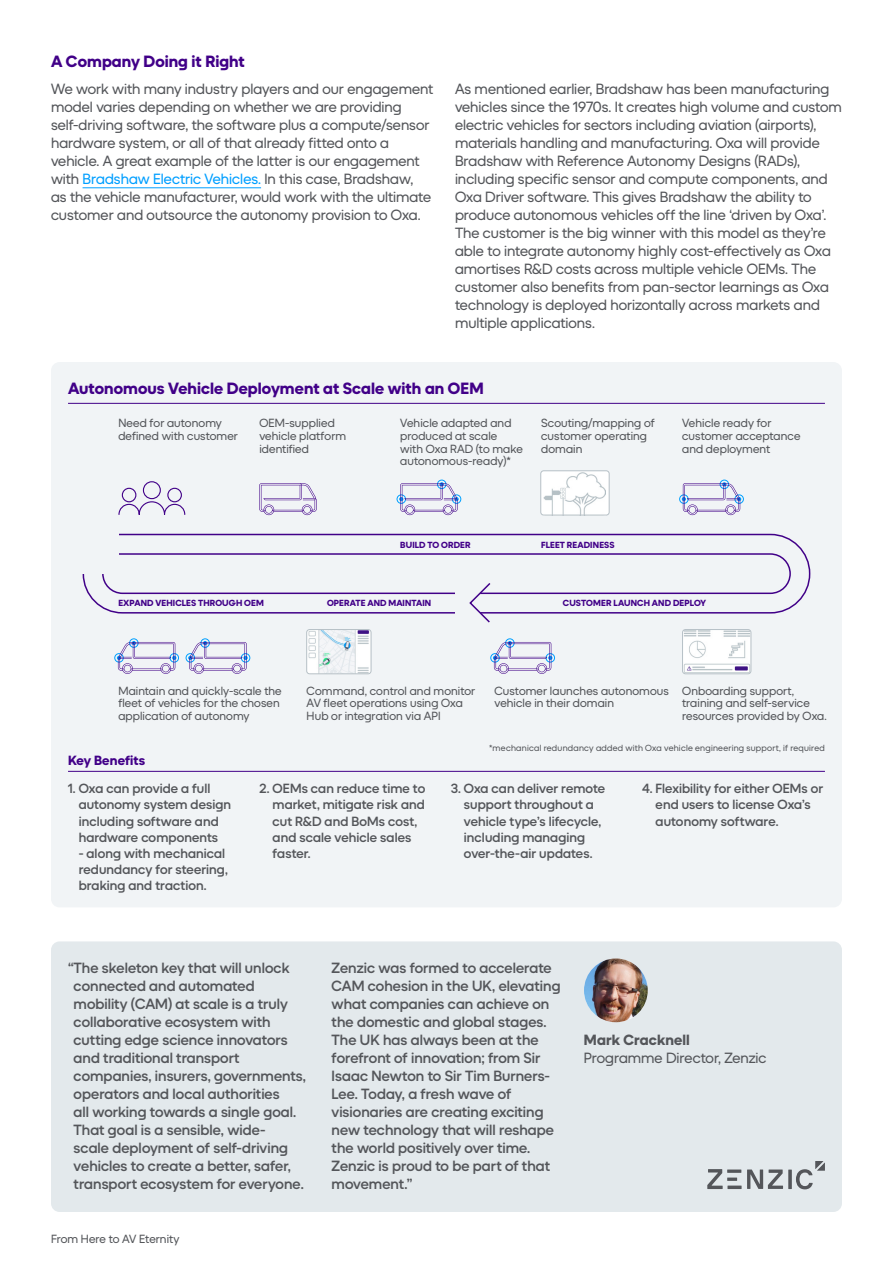
<style>
.page{position:relative;width:893px;height:1263px;background:#fff}
.page>*{position:absolute;margin:0;border:0;box-sizing:border-box;transform-origin:0 0}
.t1{font:700 16.5px "Duplet Open";letter-spacing:.005em;color:#410088}
.t2{font:15px/18px "Duplet Open";color:#54565a}
.t3{font:600 15px/18px "Duplet Open";color:#54565a}
.t4{font:700 15px "Duplet Open";letter-spacing:.005em;color:#54565a}
.t5{font:600 13.5px/16.2px "Duplet Open";letter-spacing:.005em;color:#54565a}
.t6{font:700 13.5px "Duplet Open";letter-spacing:.01em;color:#410088}
.t7{font:12px/12.8px "Duplet Open";letter-spacing:.005em;color:#54565a}
.t8{font:700 9px "Duplet Open";letter-spacing:.015em;color:#410088}
.t9{font:9px "Duplet Open";letter-spacing:.025em;color:#54565a}
.s1{color:#009fff}
</style>
<div class="page">
<hr style="left:83px;top:187px;width:178px;height:1px;background:#009fff">
<div style="left:51px;top:362px;width:791px;height:545px;background:#f1f4f6;border-radius:9px"></div>
<hr style="left:68px;top:403px;width:757px;height:1px;background:#410088">
<hr style="left:68px;top:771px;width:757px;height:1px;background:#410088">
<img style="left:308px;top:631px;width:63px;height:43px">
<div style="left:306px;top:629px;width:65px;height:45px;border:1px solid #b6c0c6;border-radius:3px"></div>
<div style="left:541px;top:471px;width:68px;height:44px;background:#fff;border-radius:3px"></div>
<img style="left:544px;top:472px;width:62px;height:41px">
<div style="left:540px;top:470px;width:70px;height:45px;border:1px solid #b6c0c6;border-radius:3px"></div>
<img style="left:684px;top:631px;width:67px;height:43px">
<div style="left:682px;top:629px;width:69px;height:45px;border:1px solid #b6c0c6;border-radius:3px"></div>
<div style="left:51px;top:941px;width:791px;height:271px;background:#e3e9ec;border-radius:9px"></div>
<img style="left:584px;top:958px;width:64px;height:64px;border-radius:32px">
<svg style="left:707px;top:1161px;width:118px;height:28px"></svg>
<svg style="left:259px;top:483px;width:58px;height:32px"></svg>
<svg style="left:82px;top:533px;width:729px;height:81px"></svg>
<div style="left:64px;top:523px;width:54px;height:51px;background:#f1f4f6"></div>
<svg style="left:468px;top:581px;width:24px;height:42px"></svg>
<div style="left:437px;top:480px;width:9px;height:9px;border:1px solid #009fff;border-radius:50%"></div>
<div style="left:397px;top:494px;width:9px;height:10px;border:1px solid #009fff;border-radius:50%"></div>
<div style="left:452px;top:494px;width:9px;height:10px;border:1px solid #009fff;border-radius:50%"></div>
<svg style="left:399px;top:482px;width:60px;height:33px"></svg>
<div style="left:720px;top:480px;width:9px;height:9px;border:1px solid #009fff;border-radius:50%"></div>
<div style="left:679px;top:494px;width:9px;height:10px;border:1px solid #009fff;border-radius:50%"></div>
<div style="left:734px;top:494px;width:10px;height:10px;border:1px solid #009fff;border-radius:50%"></div>
<svg style="left:682px;top:482px;width:59px;height:33px"></svg>
<div style="left:505px;top:638px;width:9px;height:10px;border:1px solid #009fff;border-radius:50%"></div>
<div style="left:546px;top:653px;width:9px;height:9px;border:1px solid #009fff;border-radius:50%"></div>
<div style="left:490px;top:653px;width:10px;height:9px;border:1px solid #009fff;border-radius:50%"></div>
<svg style="left:493px;top:641px;width:59px;height:33px"></svg>
<div style="left:129px;top:638px;width:9px;height:10px;border:1px solid #009fff;border-radius:50%"></div>
<div style="left:170px;top:653px;width:9px;height:9px;border:1px solid #009fff;border-radius:50%"></div>
<div style="left:114px;top:653px;width:10px;height:9px;border:1px solid #009fff;border-radius:50%"></div>
<svg style="left:117px;top:641px;width:59px;height:33px"></svg>
<div style="left:200px;top:638px;width:10px;height:10px;border:1px solid #009fff;border-radius:50%"></div>
<div style="left:241px;top:653px;width:9px;height:9px;border:1px solid #009fff;border-radius:50%"></div>
<div style="left:186px;top:653px;width:9px;height:9px;border:1px solid #009fff;border-radius:50%"></div>
<svg style="left:188px;top:641px;width:60px;height:33px"></svg>
<svg style="left:118px;top:481px;width:68px;height:34px"></svg>
<p class="t1" style="left:51px;top:51px;width:195px">A Company Doing it Right</p>
<p class="t2" style="left:51px;top:80px;width:384px">We work with many industry players and our engagement model varies depending on whether we are providing self-driving software, the software plus a compute/sensor hardware system, or all of that already fitted onto a vehicle. A great example of the latter is our engagement with <span class="s1">Bradshaw Electric Vehicles.</span> In this case, Bradshaw,<br>as the vehicle manufacturer, would work with the ultimate customer and outsource the autonomy provision to Oxa.</p>
<p class="t2" style="left:455px;top:80px;width:388px">As mentioned earlier, Bradshaw has been manufacturing vehicles since the 1970s. It creates high volume and custom electric vehicles for sectors including aviation (airports), materials handling and manufacturing. Oxa will provide Bradshaw with Reference Autonomy Designs (RADs), including specific sensor and compute components, and Oxa Driver software. This gives Bradshaw the ability to produce autonomous vehicles off the line ‘driven by Oxa’.<br>The customer is the big winner with this model as they’re able to integrate autonomy highly cost-effectively as Oxa amortises R&amp;D costs across multiple vehicle OEMs. The customer also benefits from pan-sector learnings as Oxa technology is deployed horizontally across markets and multiple applications.</p>
<p class="t1" style="left:68px;top:378px;width:417px">Autonomous Vehicle Deployment at Scale with an OEM</p>
<p class="t7" style="left:118px;top:416px;width:121px">Need for autonomy defined with customer</p>
<p class="t7" style="left:259px;top:416px;width:88px">OEM-supplied vehicle platform identified</p>
<p class="t7" style="left:400px;top:416px;width:124px">Vehicle adapted and produced at scale with Oxa RAD (to make autonomous-ready)*</p>
<p class="t7" style="left:541px;top:416px;width:115px">Scouting/mapping of customer operating domain</p>
<p class="t7" style="left:682px;top:416px;width:120px">Vehicle ready for customer acceptance and deployment</p>
<p class="t8" style="left:400px;top:539px;width:72px">BUILD TO ORDER</p>
<p class="t8" style="left:541px;top:539px;width:75px">FLEET READINESS</p>
<p class="t8" style="left:118px;top:598px;width:147px">EXPAND VEHICLES THROUGH OEM</p>
<p class="t8" style="left:563px;top:598px;width:145px">CUSTOMER LAUNCH AND DEPLOY</p>
<p class="t8" style="left:327px;top:598px;width:106px">OPERATE AND MAINTAIN</p>
<p class="t7" style="left:118px;top:684px;width:165px">Maintain and quickly-scale the fleet of vehicles for the chosen application of autonomy</p>
<p class="t7" style="left:307px;top:684px;width:170px">Command, control and monitor<br>AV fleet operations using Oxa<br>Hub or integration via API</p>
<p class="t7" style="left:494px;top:684px;width:176px">Customer launches autonomous vehicle in their domain</p>
<p class="t7" style="left:682px;top:684px;width:146px">Onboarding support, training and self-service resources provided by Oxa.</p>
<p class="t6" style="left:68px;top:752px;width:79px">Key Benefits</p>
<p class="t5" style="left:79px;top:780px;width:154px;text-indent:-11px">1. Oxa can provide a full autonomy system design including software and hardware components</p>
<p class="t5" style="left:79px;top:845px;width:151px">- along with mechanical redundancy for steering, braking and traction.</p>
<p class="t9" style="left:489px;top:743px;width:337px">*mechanical redundancy added with Oxa vehicle engineering support, if required</p>
<p class="t5" style="left:273px;top:780px;width:154px;text-indent:-13px">2. OEMs can reduce time to market, mitigate risk and cut R&amp;D and BoMs cost, and scale vehicle sales faster.</p>
<p class="t5" style="left:464px;top:780px;width:143px;text-indent:-13px">3. Oxa can deliver remote support throughout a vehicle type’s lifecycle, including managing over-the-air updates.</p>
<p class="t5" style="left:656px;top:780px;width:169px;text-indent:-14px">4. Flexibility for either OEMs or end users to license Oxa’s autonomy software.</p>
<p class="t3" style="left:74px;top:958px;width:234px;text-indent:-6px">“The skeleton key that will unlock connected and automated mobility (CAM) at scale is a truly collaborative ecosystem with cutting edge science innovators and traditional transport companies, insurers, governments, operators and local authorities<br>all working towards a single goal.<br>That goal is a sensible, wide-<br>scale deployment of self-driving vehicles to create a better, safer, transport ecosystem for everyone.</p>
<p class="t3" style="left:332px;top:958px;width:230px">Zenzic was formed to accelerate<br>CAM cohesion in the UK, elevating what companies can achieve on the domestic and global stages.<br>The UK has always been at the forefront of innovation; from Sir<br>Isaac Newton to Sir Tim Burners-<br>Lee. Today, a fresh wave of visionaries are creating exciting new technology that will reshape the world positively over time.<br>Zenzic is proud to be part of that movement.”</p>
<p class="t7" style="left:51px;top:1232px;width:130px">From Here to AV Eternity</p>
<p class="t4" style="left:584px;top:1031px;width:107px">Mark Cracknell</p>
<p class="t2" style="left:584px;top:1048px;width:184px">Programme Director, Zenzic</p>
</div>
